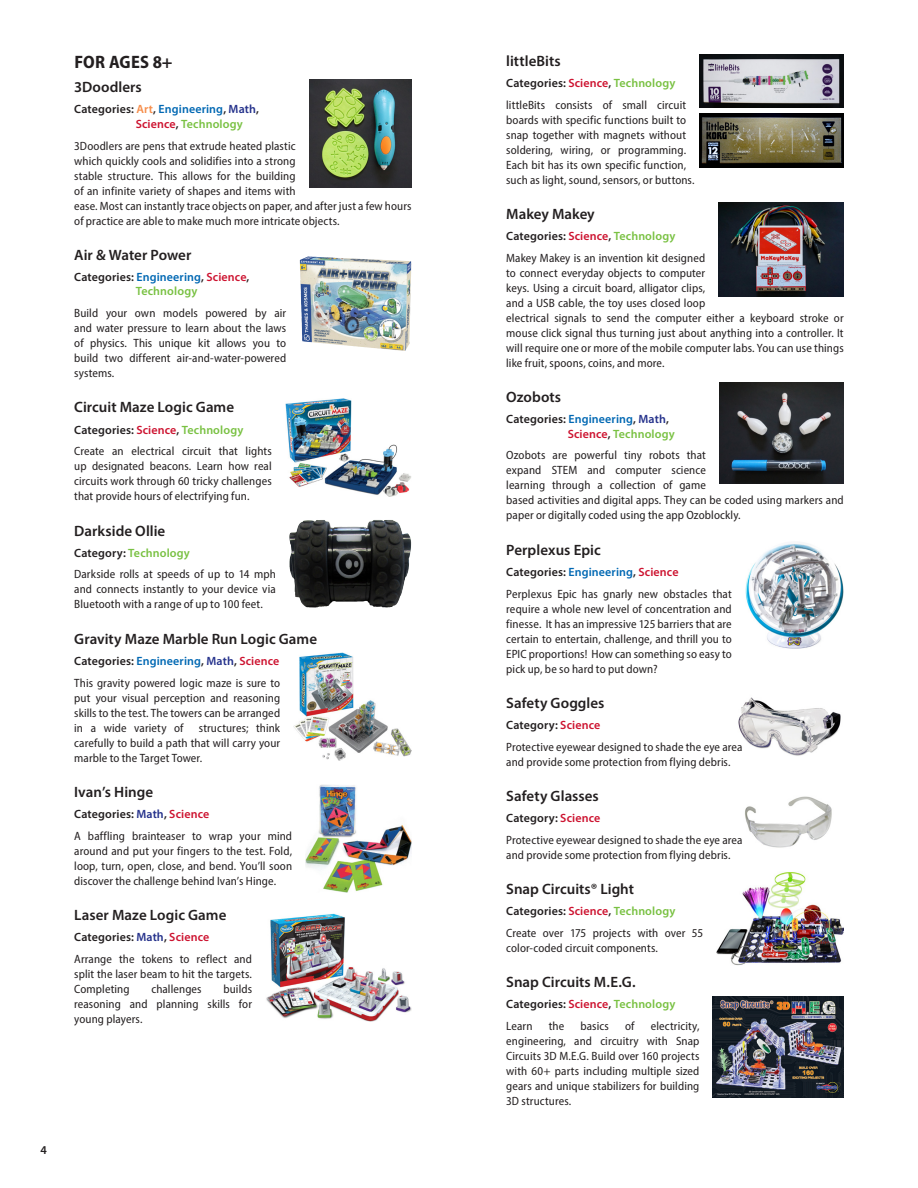
<style>
.page{position:relative;width:918px;height:1188px;background:#fff}
.page>*{position:absolute;margin:0;border:0;box-sizing:border-box;transform-origin:0 0}
.age{font:700 semi-condensed 18px "Myriad Pro";letter-spacing:.015em;color:#231f20}
.title_2{font:600 15px "Myriad Pro";color:#231f20}
.desc2{font:semi-condensed 12px/15px "Myriad Pro";letter-spacing:.01em;color:#231f20;text-align:justify}
.category{font:600 12px/14.4px "Myriad Pro";letter-spacing:.01em;color:#231f20}
.category-2{font:600 12px "Myriad Pro";letter-spacing:.01em;color:#79c142}
.s1{color:#f68d4a}
.s2{color:#0168b3}
.s3{color:#24318b}
.s4{color:#cd1330}
.s5{color:#79c142}
.s6{color:#231f20}
</style>
<div class="page">
<img style="left:745px;top:796px;width:87px;height:52px">
<img style="left:738px;top:697px;width:103px;height:59px">
<img style="left:300px;top:256px;width:103px;height:95px">
<img style="left:289px;top:520px;width:87px;height:87px">
<img style="left:285px;top:398px;width:126px;height:99px">
<img style="left:745px;top:543px;width:99px;height:105px">
<img style="left:306px;top:784px;width:106px;height:108px">
<img style="left:294px;top:652px;width:118px;height:108px">
<img style="left:266px;top:913px;width:146px;height:108px">
<img style="left:713px;top:996px;width:131px;height:101px">
<img style="left:717px;top:872px;width:127px;height:93px">
<img style="left:309px;top:80px;width:103px;height:108px">
<img style="left:700px;top:54px;width:144px;height:54px">
<img style="left:700px;top:114px;width:144px;height:54px">
<img style="left:719px;top:202px;width:125px;height:95px">
<img style="left:719px;top:382px;width:125px;height:102px">
<p class="age" style="left:74px;top:50px;width:100px">FOR AGES 8+</p>
<p class="title_2" style="left:74px;top:78px;width:69px">3Doodlers</p>
<p class="category" style="left:136px;top:102px;width:125px;text-indent:-62px">Categories: <span class="s1">Art</span>, <span class="s2">Engineering</span>, <span class="s3">Math</span>,<br><span class="s4">Science</span>, <span class="s5">Technology</span></p>
<p class="desc2" style="left:74px;top:138px;width:339px;text-align:left">3Doodlers are pens that extrude heated plastic<br>which quickly cools and solidifies into a strong<br>stable structure. This allows for the building<br>of an infinite variety of shapes and items with<br>ease. Most can instantly trace objects on paper, and after just a few hours of practice are able to make much more intricate objects.</p>
<p class="title_2" style="left:74px;top:245px;width:119px">Air &amp; Water Power</p>
<p class="category" style="left:74px;top:269px;width:177px">Categories: <span class="s2">Engineering</span>, <span class="s4">Science</span>,</p>
<p class="category-2" style="left:136px;top:284px;width:63px">Technology</p>
<p class="desc2" style="left:74px;top:305px;width:214px">Build your own models powered by air and water pressure to learn about the laws of physics. This unique kit allows you to build two different air-and-water-powered systems.</p>
<p class="title_2" style="left:74px;top:398px;width:161px">Circuit Maze Logic Game</p>
<p class="category" style="left:74px;top:422px;width:171px">Categories: <span class="s4">Science</span>, <span class="s5">Technology</span></p>
<p class="desc2" style="left:74px;top:444px;width:199px">Create an electrical circuit that lights up designated beacons. Learn how real circuits work through 60 tricky challenges that provide hours of electrifying fun.</p>
<p class="title_2" style="left:74px;top:521px;width:93px">Darkside Ollie</p>
<p class="category-2" style="left:74px;top:545px;width:117px"><span class="s6">Category:</span> Technology</p>
<p class="desc2" style="left:74px;top:567px;width:203px">Darkside rolls at speeds of up to 14 mph and connects instantly to your device via Bluetooth with a range of up to 100 feet.</p>
<p class="title_2" style="left:74px;top:629px;width:244px">Gravity Maze Marble Run Logic Game</p>
<p class="category" style="left:74px;top:653px;width:207px">Categories: <span class="s2">Engineering</span>, <span class="s3">Math</span>, <span class="s4">Science</span></p>
<p class="desc2" style="left:74px;top:675px;width:207px">This gravity powered logic maze is sure to put your visual perception and reasoning skills to the test. The towers can be arranged in a wide variety of</p>
<p class="desc2" style="left:74px;top:720px;width:207px;text-indent:125px">structures; think carefully to build a path that will carry your marble to the Target Tower.</p>
<p class="title_2" style="left:74px;top:782px;width:81px">Ivan’s Hinge</p>
<p class="category" style="left:74px;top:806px;width:137px">Categories: <span class="s3">Math</span>, <span class="s4">Science</span></p>
<p class="desc2" style="left:74px;top:828px;width:219px">A baffling brainteaser to wrap your mind around and put your fingers to the test. Fold, loop, turn, open, close, and bend. You’ll soon discover the challenge behind Ivan’s Hinge.</p>
<p class="title_2" style="left:74px;top:905px;width:154px">Laser Maze Logic Game</p>
<p class="category" style="left:74px;top:930px;width:137px">Categories: <span class="s3">Math</span>, <span class="s4">Science</span></p>
<p class="desc2" style="left:74px;top:951px;width:179px">Arrange the tokens to reflect and split the laser beam to hit the targets.<br>Completing</p>
<p class="desc2" style="left:74px;top:981px;width:179px;text-indent:149px">builds reasoning and planning skills for young players.</p>
<p class="desc2" style="left:151px;top:981px;width:52px">challenges</p>
<p class="category" style="left:40px;top:1143px;width:8px">4</p>
<p class="title_2" style="left:506px;top:51px;width:56px">littleBits</p>
<p class="category" style="left:506px;top:75px;width:171px">Categories: <span class="s4">Science</span>, <span class="s5">Technology</span></p>
<p class="desc2" style="left:506px;top:97px;width:190px;text-align:left">littleBits consists of small circuit boards with specific functions built to snap together with magnets without soldering, wiring, or programming.<br>Each bit has its own specific function, such as light, sound, sensors, or buttons.</p>
<p class="title_2" style="left:506px;top:204px;width:90px">Makey Makey</p>
<p class="category" style="left:506px;top:229px;width:171px">Categories: <span class="s4">Science</span>, <span class="s5">Technology</span></p>
<p class="desc2" style="left:506px;top:250px;width:339px;text-align:left">Makey Makey is an invention kit designed<br>to connect everyday objects to computer<br>keys. Using a circuit board, alligator clips,<br>and a USB cable, the toy uses closed loop<br>electrical signals to send the computer either a keyboard stroke or mouse click signal thus turning just about anything into a controller. It will require one or more of the mobile computer labs. You can use things like fruit, spoons, coins, and more.</p>
<p class="title_2" style="left:506px;top:388px;width:56px">Ozobots</p>
<p class="category" style="left:568px;top:412px;width:109px;text-indent:-62px">Categories: <span class="s2">Engineering</span>, <span class="s3">Math</span>,<br><span class="s4">Science</span>, <span class="s5">Technology</span></p>
<p class="desc2" style="left:506px;top:448px;width:339px;text-align:left">Ozobots are powerful tiny robots that<br>expand STEM and computer science<br>learning through a collection of game<br>based activities and digital apps. They can be coded using markers and paper or digitally coded using the app Ozoblockly.</p>
<p class="title_2" style="left:506px;top:540px;width:96px">Perplexus Epic</p>
<p class="category" style="left:506px;top:564px;width:174px">Categories: <span class="s2">Engineering</span>, <span class="s4">Science</span></p>
<p class="desc2" style="left:506px;top:586px;width:227px">Perplexus Epic has gnarly new obstacles that require a whole new level of concentration and finesse. It has an impressive 125 barriers that are certain to entertain, challenge, and thrill you to EPIC proportions! How can something so easy to pick up, be so hard to put down?</p>
<p class="title_2" style="left:506px;top:693px;width:100px">Safety Goggles</p>
<p class="category" style="left:506px;top:717px;width:96px">Category: <span class="s4">Science</span></p>
<p class="desc2" style="left:506px;top:739px;width:238px">Protective eyewear designed to shade the eye area and provide some protection from flying debris.</p>
<p class="title_2" style="left:506px;top:786px;width:94px">Safety Glasses</p>
<p class="category" style="left:506px;top:811px;width:96px">Category: <span class="s4">Science</span></p>
<p class="desc2" style="left:506px;top:832px;width:238px">Protective eyewear designed to shade the eye area and provide some protection from flying debris.</p>
<p class="title_2" style="left:506px;top:880px;width:129px">Snap Circuits® Light</p>
<p class="category" style="left:506px;top:904px;width:171px">Categories: <span class="s4">Science</span>, <span class="s5">Technology</span></p>
<p class="desc2" style="left:506px;top:925px;width:198px">Create over 175 projects with over 55 color-coded circuit components.</p>
<p class="title_2" style="left:506px;top:973px;width:131px">Snap Circuits M.E.G.</p>
<p class="category" style="left:506px;top:997px;width:171px">Categories: <span class="s4">Science</span>, <span class="s5">Technology</span></p>
<p class="desc2" style="left:506px;top:1018px;width:28px">Learn</p>
<p class="desc2" style="left:549px;top:1018px;width:17px">the</p>
<p class="desc2" style="left:580px;top:1018px;width:30px">basics</p>
<p class="desc2" style="left:625px;top:1018px;width:11px">of</p>
<p class="desc2" style="left:506px;top:1018px;width:195px;text-indent:144px">electricity, engineering, and circuitry with Snap Circuits 3D M.E.G. Build over 160 projects with 60+ parts including multiple sized gears and unique stabilizers for building 3D structures.</p>
</div>
